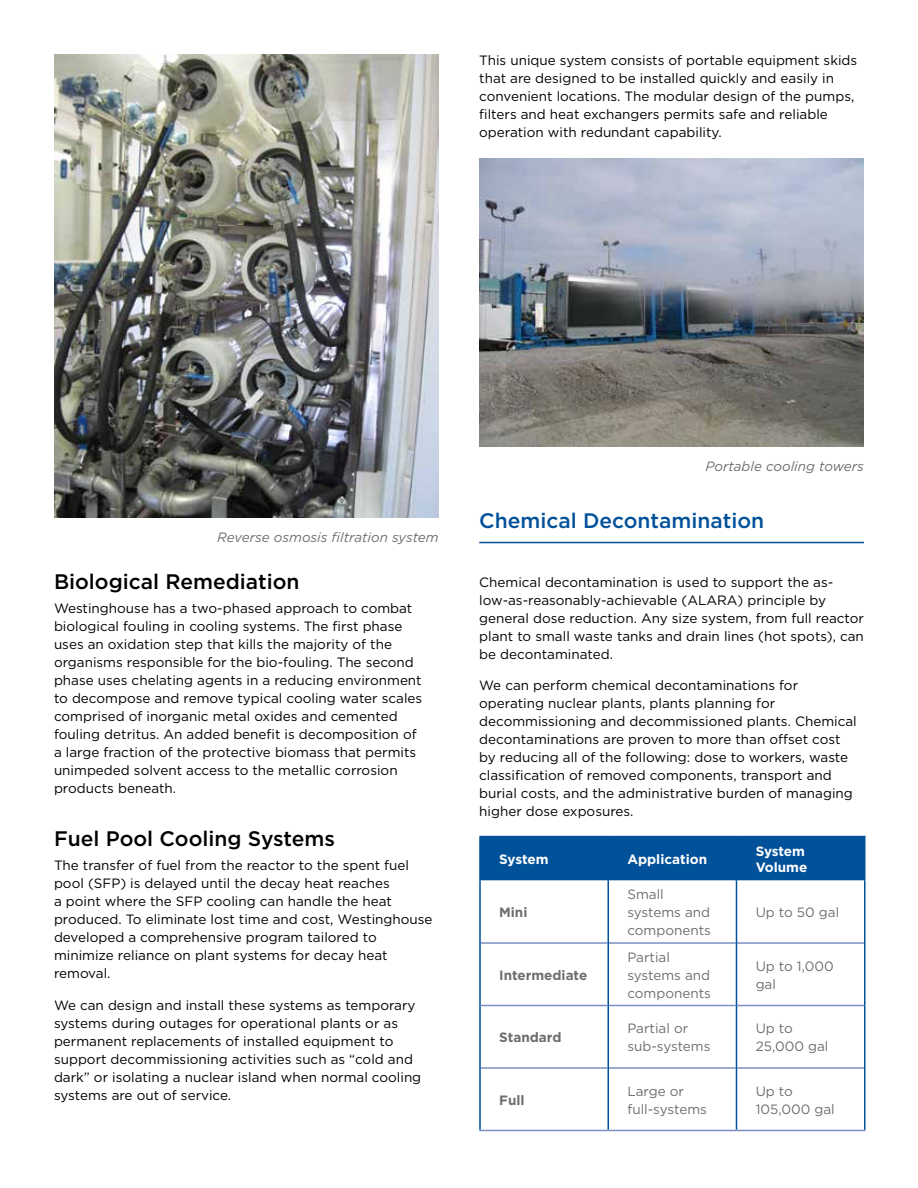
<style>
.page{position:relative;width:918px;height:1188px;background:#fff}
.page>*{position:absolute;margin:0;border:0;box-sizing:border-box;transform-origin:0 0}
.t1{font:500 21px "Gotham";color:#000}
.t2{font:500 21px "Gotham";color:#00509a}
.t3{font:13.5px/18px "Gotham";color:#000}
.t4{font:13.5px/18px "Gotham";color:#6d6e71}
.t5{font:italic 13.5px "Gotham";color:#6d6e71}
.t6{font:700 13.5px/16.2px "Gotham";color:#fff}
.t7{font:700 13.5px "Gotham";color:#6d6e71}
</style>
<div class="page">
<hr style="left:479px;top:542px;width:385px;height:1px;background:#00509a">
<div style="left:481px;top:837px;width:383px;height:44px;background:#00509a"></div>
<svg style="left:481px;top:881px;width:383px;height:249px"></svg>
<hr style="left:481px;top:942px;width:127px;height:2px;background:#7b90c2">
<hr style="left:609px;top:942px;width:127px;height:2px;background:#7b90c2">
<hr style="left:737px;top:942px;width:127px;height:2px;background:#7b90c2">
<hr style="left:481px;top:1005px;width:127px;height:1px;background:#7b90c2">
<hr style="left:609px;top:1005px;width:127px;height:1px;background:#7b90c2">
<hr style="left:737px;top:1005px;width:127px;height:1px;background:#7b90c2">
<hr style="left:481px;top:1067px;width:127px;height:2px;background:#7b90c2">
<hr style="left:609px;top:1067px;width:127px;height:2px;background:#7b90c2">
<hr style="left:737px;top:1067px;width:127px;height:2px;background:#7b90c2">
<hr style="left:479px;top:1130px;width:129px;height:1px;background:#7b90c2">
<hr style="left:608px;top:1130px;width:128px;height:1px;background:#7b90c2">
<hr style="left:736px;top:1130px;width:130px;height:1px;background:#7b90c2">
<hr style="left:479px;top:836px;width:129px;height:1px;background:#00509a">
<hr style="left:479px;top:837px;width:2px;height:44px;background:#00509a">
<hr style="left:608px;top:836px;width:128px;height:1px;background:#00509a">
<hr style="left:608px;top:837px;width:1px;height:44px;background:#00509a">
<hr style="left:736px;top:836px;width:130px;height:1px;background:#00509a">
<hr style="left:736px;top:837px;width:1px;height:44px;background:#00509a">
<hr style="left:864px;top:837px;width:2px;height:44px;background:#00509a">
<hr style="left:479px;top:881px;width:2px;height:62px;background:#00509a">
<hr style="left:608px;top:881px;width:1px;height:62px;background:#00509a">
<hr style="left:736px;top:881px;width:1px;height:62px;background:#00509a">
<hr style="left:864px;top:881px;width:2px;height:62px;background:#00509a">
<hr style="left:479px;top:943px;width:2px;height:63px;background:#00509a">
<hr style="left:608px;top:943px;width:1px;height:63px;background:#00509a">
<hr style="left:736px;top:943px;width:1px;height:63px;background:#00509a">
<hr style="left:864px;top:943px;width:2px;height:63px;background:#00509a">
<hr style="left:479px;top:1006px;width:2px;height:62px;background:#00509a">
<hr style="left:608px;top:1006px;width:1px;height:62px;background:#00509a">
<hr style="left:736px;top:1006px;width:1px;height:62px;background:#00509a">
<hr style="left:864px;top:1006px;width:2px;height:62px;background:#00509a">
<hr style="left:479px;top:1068px;width:2px;height:62px;background:#00509a">
<hr style="left:608px;top:1068px;width:1px;height:62px;background:#00509a">
<hr style="left:736px;top:1068px;width:1px;height:62px;background:#00509a">
<hr style="left:864px;top:1068px;width:2px;height:62px;background:#00509a">
<img style="left:54px;top:54px;width:385px;height:464px">
<img style="left:479px;top:158px;width:385px;height:289px">
<p class="t3" style="left:479px;top:51px;width:380px">This unique system consists of portable equipment skids that are designed to be installed quickly and easily in convenient locations. The modular design of the pumps, filters and heat exchangers permits safe and reliable operation with redundant capability.</p>
<p class="t5" style="left:217px;top:529px;width:223px">Reverse osmosis filtration system</p>
<h1 class="t1" style="left:54px;top:568px;width:247px">Biological Remediation</h1>
<p class="t3" style="left:54px;top:600px;width:370px">Westinghouse has a two-phased approach to combat biological fouling in cooling systems. The first phase uses an oxidation step that kills the majority of the organisms responsible for the bio-fouling. The second phase uses chelating agents in a reducing environment to decompose and remove typical cooling water scales comprised of inorganic metal oxides and cemented fouling detritus. An added benefit is decomposition of a large fraction of the protective biomass that permits unimpeded solvent access to the metallic corrosion products beneath.</p>
<h1 class="t1" style="left:54px;top:825px;width:282px">Fuel Pool Cooling Systems</h1>
<p class="t3" style="left:54px;top:856px;width:380px">The transfer of fuel from the reactor to the spent fuel pool (SFP) is delayed until the decay heat reaches<br>a point where the SFP cooling can handle the heat produced. To eliminate lost time and cost, Westinghouse developed a comprehensive program tailored to minimize reliance on plant systems for decay heat removal.</p>
<p class="t3" style="left:54px;top:996px;width:369px">We can design and install these systems as temporary systems during outages for operational plants or as permanent replacements of installed equipment to support decommissioning activities such as “cold and dark” or isolating a nuclear island when normal cooling systems are out of service.</p>
<p class="t5" style="left:705px;top:458px;width:160px">Portable cooling towers</p>
<h1 class="t2" style="left:479px;top:508px;width:286px">Chemical Decontamination</h1>
<p class="t3" style="left:479px;top:573px;width:386px">Chemical decontamination is used to support the as&shy;low-as-reasonably-achievable (ALARA) principle by general dose reduction. Any size system, from full reactor plant to small waste tanks and drain lines (hot spots), can be decontaminated.</p>
<p class="t3" style="left:479px;top:676px;width:379px">We can perform chemical decontaminations for operating nuclear plants, plants planning for decommissioning and decommissioned plants. Chemical decontaminations are proven to more than offset cost by reducing all of the following: dose to workers, waste classification of removed components, transport and burial costs, and the administrative burden of managing higher dose exposures.</p>
<p class="t6" style="left:499px;top:851px;width:51px">System</p>
<p class="t6" style="left:627px;top:851px;width:81px">Application</p>
<p class="t6" style="left:756px;top:843px;width:53px">System<br>Volume</p>
<p class="t7" style="left:499px;top:904px;width:30px">Mini</p>
<p class="t4" style="left:627px;top:885px;width:85px">Small systems and components</p>
<p class="t4" style="left:756px;top:903px;width:85px">Up to 50 gal</p>
<p class="t7" style="left:499px;top:967px;width:90px">Intermediate</p>
<p class="t4" style="left:627px;top:948px;width:85px">Partial systems and components</p>
<p class="t4" style="left:756px;top:957px;width:80px">Up to 1,000 gal</p>
<p class="t7" style="left:499px;top:1029px;width:64px">Standard</p>
<p class="t4" style="left:627px;top:1019px;width:85px">Partial or sub-systems</p>
<p class="t4" style="left:756px;top:1019px;width:74px">Up to<br>25,000 gal</p>
<p class="t7" style="left:499px;top:1092px;width:27px">Full</p>
<p class="t4" style="left:627px;top:1082px;width:81px">Large or full-systems</p>
<p class="t4" style="left:756px;top:1082px;width:81px">Up to<br>105,000 gal</p>
</div>
